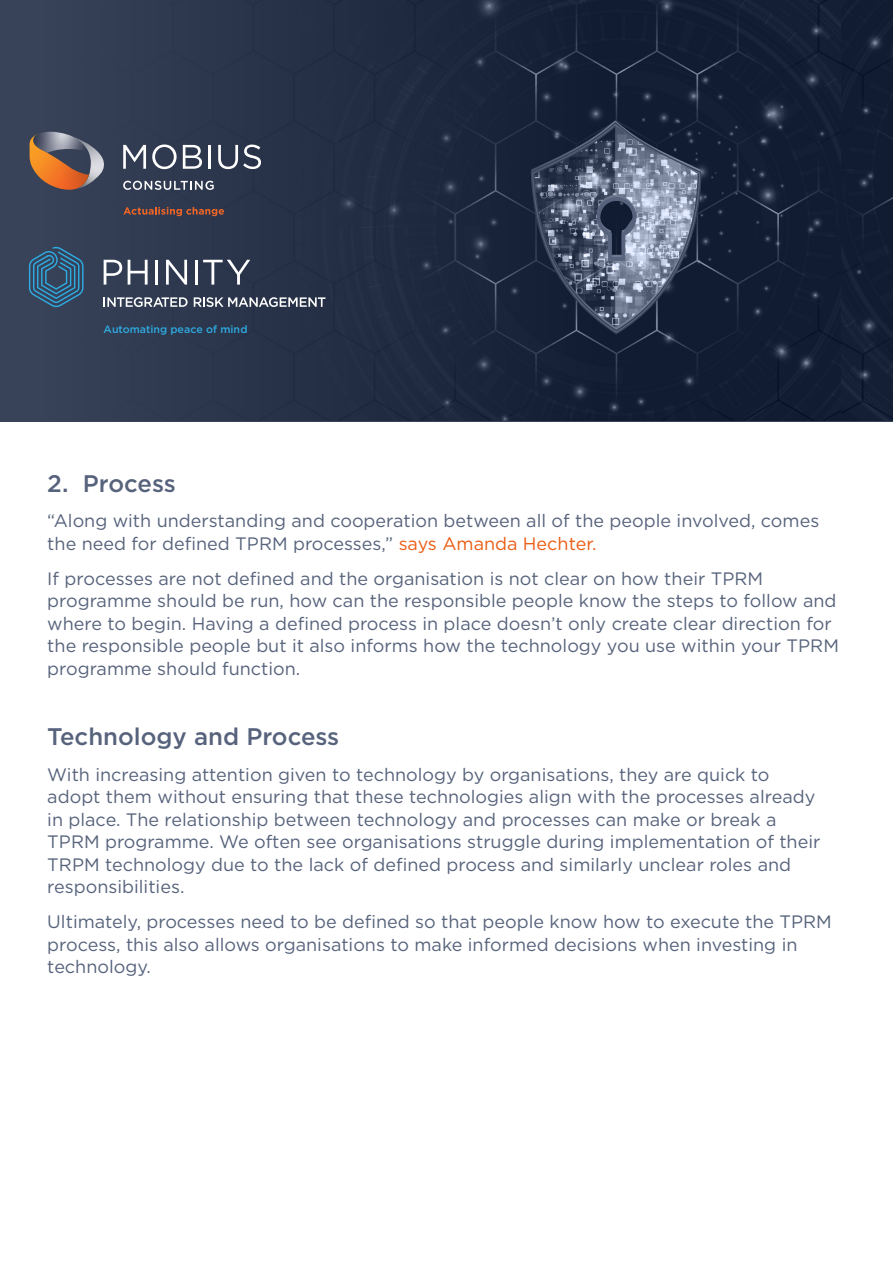
<style>
.page{position:relative;width:893px;height:1263px;background:#fff}
.page>*{position:absolute;margin:0;border:0;box-sizing:border-box;transform-origin:0 0}
.t1{font:500 24px "Gotham";color:#57637c}
.t2{font:18px/22.5px "Gotham";color:#57637c}
.t3{font:500 10.65px "Gotham";color:#2eabe0}
.s1{color:#eb5d14}
</style>
<div class="page">
<svg style="left:0;top:0;width:893px;height:422px;background:#192339"></svg>
<svg style="left:607px;top:54px;width:94px;height:280px;background:#4b556b"></svg>
<svg style="left:45px;top:0;width:562px;height:420px;background:#263046"></svg>
<svg style="left:123px;top:145px;width:23px;height:24px"></svg>
<svg style="left:152px;top:144px;width:25px;height:25px"></svg>
<svg style="left:183px;top:145px;width:19px;height:24px"></svg>
<hr style="left:208px;top:145px;width:3px;height:24px;background:#fff">
<svg style="left:218px;top:145px;width:43px;height:24px"></svg>
<svg style="left:123px;top:181px;width:91px;height:9px"></svg>
<svg style="left:123px;top:207px;width:101px;height:9px"></svg>
<img style="left:32px;top:132px;width:56px;height:2px">
<img style="left:89px;top:136px;width:16px;height:54px">
<img style="left:30px;top:134px;width:59px;height:56px">
<svg style="left:29px;top:246px;width:55px;height:62px;background:#345c7a"></svg>
<svg style="left:104px;top:260px;width:18px;height:25px"></svg>
<svg style="left:128px;top:260px;width:20px;height:25px"></svg>
<hr style="left:155px;top:260px;width:3px;height:25px;background:#fff">
<svg style="left:166px;top:260px;width:21px;height:25px"></svg>
<hr style="left:195px;top:260px;width:3px;height:25px;background:#fff">
<svg style="left:203px;top:260px;width:47px;height:25px"></svg>
<svg style="left:104px;top:297px;width:84px;height:10px"></svg>
<svg style="left:194px;top:297px;width:132px;height:10px"></svg>
<p class="t3" style="left:104px;top:322px;width:145px">Automating peace of mind</p>
<h1 class="t1" style="left:47px;top:468px;width:130px">2. Process</h1>
<p class="t2" style="left:47px;top:509px;width:773px">“Along with understanding and cooperation between all of the people involved, comes the need for defined TPRM processes,” <span class="s1">says Amanda Hechter.</span></p>
<p class="t2" style="left:47px;top:567px;width:793px">If processes are not defined and the organisation is not clear on how their TPRM programme should be run, how can the responsible people know the steps to follow and where to begin. Having a defined process in place doesn’t only create clear direction for the responsible people but it also informs how the technology you use within your TPRM programme should function.</p>
<h1 class="t1" style="left:47px;top:721px;width:293px">Technology and Process</h1>
<p class="t2" style="left:47px;top:762px;width:775px">With increasing attention given to technology by organisations, they are quick to adopt them without ensuring that these technologies align with the processes already in place. The relationship between technology and processes can make or break a TPRM programme. We often see organisations struggle during implementation of their TRPM technology due to the lack of defined process and similarly unclear roles and responsibilities.</p>
<p class="t2" style="left:47px;top:910px;width:786px">Ultimately, processes need to be defined so that people know how to execute the TPRM process, this also allows organisations to make informed decisions when investing in technology.</p>
</div>
